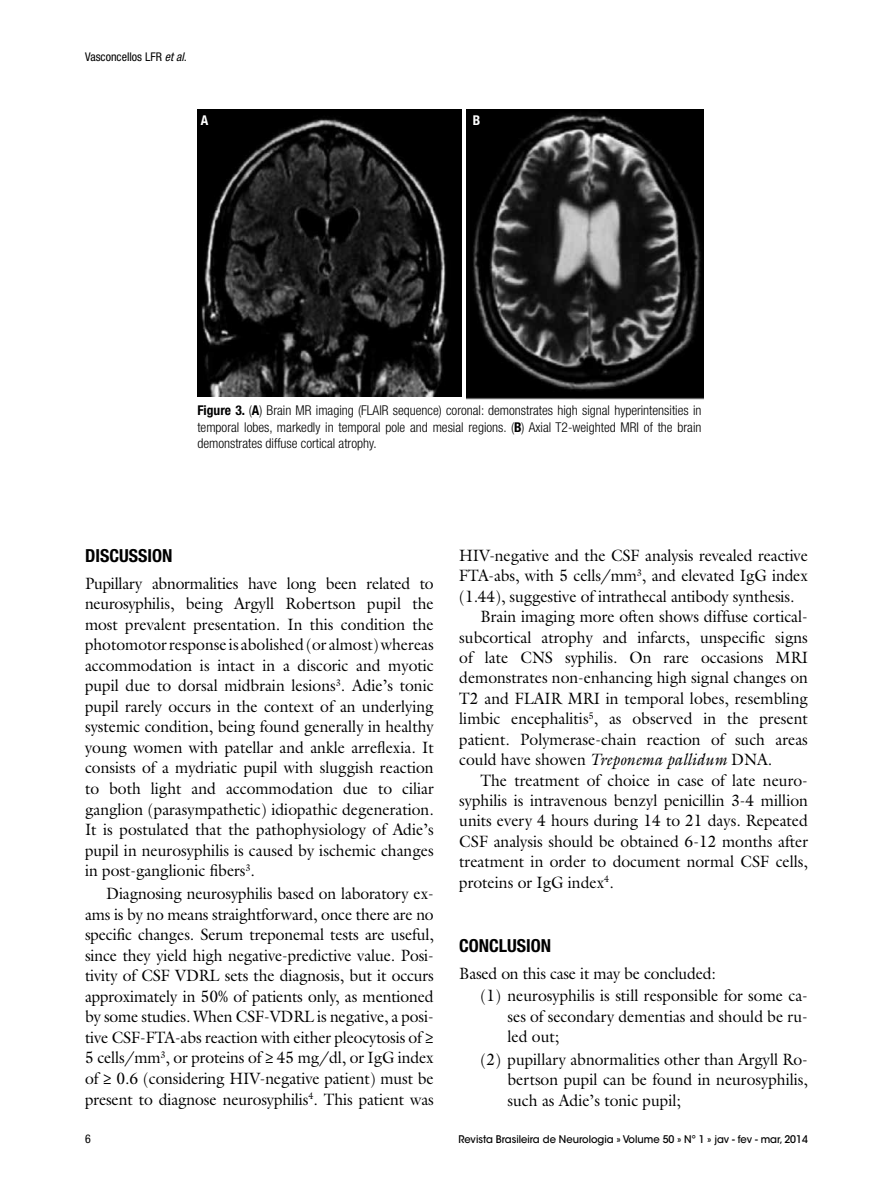
<style>
.page{position:relative;width:893px;height:1191px;background:#fff}
.page>*{position:absolute;margin:0;border:0;box-sizing:border-box;transform-origin:0 0}
.t1{font:700 condensed 18px "Helvetica Neue LT Std";color:#000}
.t2{font:16.5px/20.5px "Galliard Std";color:#000;text-align:justify;scale:.95 1}
.t3{font:300 condensed 13.5px/16.2px "Helvetica Neue LT Std";color:#000;text-align:justify}
.t4{font:700 condensed 13.5px "Helvetica Neue LT Std";color:#fff}
.t5{font:condensed 12px "Helvetica Neue LT Std";color:#000}
.t6{font:500 10.5px "ITC Avant Garde Std";color:#000;scale:.95 1}
.s1{font-style:italic}
.s2{font-weight:700}
</style>
<div class="page">
<img style="left:197px;top:109px;width:264px;height:287px">
<img style="left:466px;top:109px;width:237px;height:290px">
<p class="t5" style="left:85px;top:50px;width:103px">Vasconcellos LFR <span class="s1">et al.</span></p>
<p class="t4" style="left:201px;top:112px;width:9px">A</p>
<p class="t4" style="left:473px;top:112px;width:9px">B</p>
<p class="t3" style="left:197px;top:402px;width:506px"><span class="s2">Figure 3.</span> (<span class="s2">A</span>) Brain MR imaging (FLAIR sequence) coronal: demonstrates high signal hyperintensities in temporal lobes, markedly in temporal pole and mesial regions. (<span class="s2">B</span>) Axial T2-weighted MRI of the brain demonstrates diffuse cortical atrophy.</p>
<p class="t1" style="left:85px;top:544px;width:89px">DISCUSSION</p>
<p class="t2" style="left:85px;top:572px;width:369px">Pupillary abnormalities have long been related to neurosyphilis, being Argyll Robertson pupil the most prevalent presentation. In this condition the photomotor response is abolished (or almost) whereas accommodation is intact in a discoric and myotic pupil due to dorsal midbrain lesions<sup>3</sup>. Adie’s tonic pupil rarely occurs in the context of an underlying systemic condition, being found generally in healthy young women with patellar and ankle arreflexia. It consists of a mydriatic pupil with sluggish reaction to both light and accommodation due to ciliar ganglion (parasympathetic) idiopathic degeneration.<br>It is postulated that the pathophysiology of Adie’s pupil in neurosyphilis is caused by ischemic changes in post-ganglionic fibers<sup>3</sup>.</p>
<p class="t2" style="left:85px;top:883px;width:369px;text-indent:21px">Diagnosing neurosyphilis based on laboratory ex&shy;ams is by no means straightforward, once there are no specific changes. Serum treponemal tests are useful, since they yield high negative-predictive value. Posi&shy;tivity of CSF VDRL sets the diagnosis, but it occurs approximately in 50% of patients only, as mentioned by some studies. When CSF-VDRL is negative, a posi&shy;tive CSF-FTA-abs reaction with either pleocytosis of ≥ 5 cells/mm<sup>3</sup>, or proteins of ≥ 45 mg/dl, or IgG index of ≥ 0.6 (considering HIV-negative patient) must be present to diagnose neurosyphilis<sup>4</sup>. This patient was</p>
<p class="t2" style="left:459px;top:544px;width:369px">HIV-negative and the CSF analysis revealed reactive</p>
<p class="t2" style="left:459px;top:565px;width:369px">FTA-abs, with 5 cells/mm<sup>3</sup>, and elevated IgG index</p>
<p class="t2" style="left:459px;top:585px;width:354px">(1.44), suggestive of intrathecal antibody synthesis.</p>
<p class="t2" style="left:480px;top:606px;width:344px">Brain imaging more often shows diffuse cortical-</p>
<p class="t2" style="left:459px;top:626px;width:368px">subcortical atrophy and infarcts, unspecific signs</p>
<p class="t2" style="left:459px;top:647px;width:369px">of late CNS syphilis. On rare occasions MRI</p>
<p class="t2" style="left:459px;top:667px;width:369px">demonstrates non-enhancing high signal changes on</p>
<p class="t2" style="left:459px;top:687px;width:368px">T2 and FLAIR MRI in temporal lobes, resembling</p>
<p class="t2" style="left:459px;top:708px;width:369px">limbic encephalitis<sup>5</sup>, as observed in the present</p>
<p class="t2" style="left:459px;top:728px;width:369px">patient. Polymerase-chain reaction of such areas</p>
<p class="t2" style="left:459px;top:749px;width:331px">could have showen <span class="s1">Treponema pallidum</span> DNA.</p>
<p class="t2" style="left:480px;top:769px;width:346px">The treatment of choice in case of late neuro-</p>
<p class="t2" style="left:459px;top:790px;width:369px">syphilis is intravenous benzyl penicillin 3-4 million</p>
<p class="t2" style="left:459px;top:810px;width:368px">units every 4 hours during 14 to 21 days. Repeated</p>
<p class="t2" style="left:459px;top:830px;width:369px">CSF analysis should be obtained 6-12 months after</p>
<p class="t2" style="left:459px;top:851px;width:369px">treatment in order to document normal CSF cells,</p>
<p class="t2" style="left:459px;top:871px;width:164px">proteins or IgG index<sup>4</sup>.</p>
<p class="t1" style="left:459px;top:934px;width:94px">CONCLUSION</p>
<p class="t2" style="left:480px;top:961px;width:346px;line-height:22.5px;text-indent:-21px">Based on this case it may be concluded:<br>(1) neurosyphilis is still responsible for some ca-</p>
<p class="t2" style="left:507px;top:1005px;width:318px">ses of secondary dementias and should be ru&shy;led out;</p>
<p class="t2" style="left:507px;top:1048px;width:318px;text-indent:-27px">(2) pupillary abnormalities other than Argyll Ro&shy;bertson pupil can be found in neurosyphilis, such as Adie’s tonic pupil;</p>
<p class="t5" style="left:85px;top:1131px;width:7px">6</p>
<p class="t6" style="left:458px;top:1133px;width:369px">Revista Brasileira de Neurologia » Volume 50 » Nº 1 » jav - fev - mar, 2014</p>
</div>
